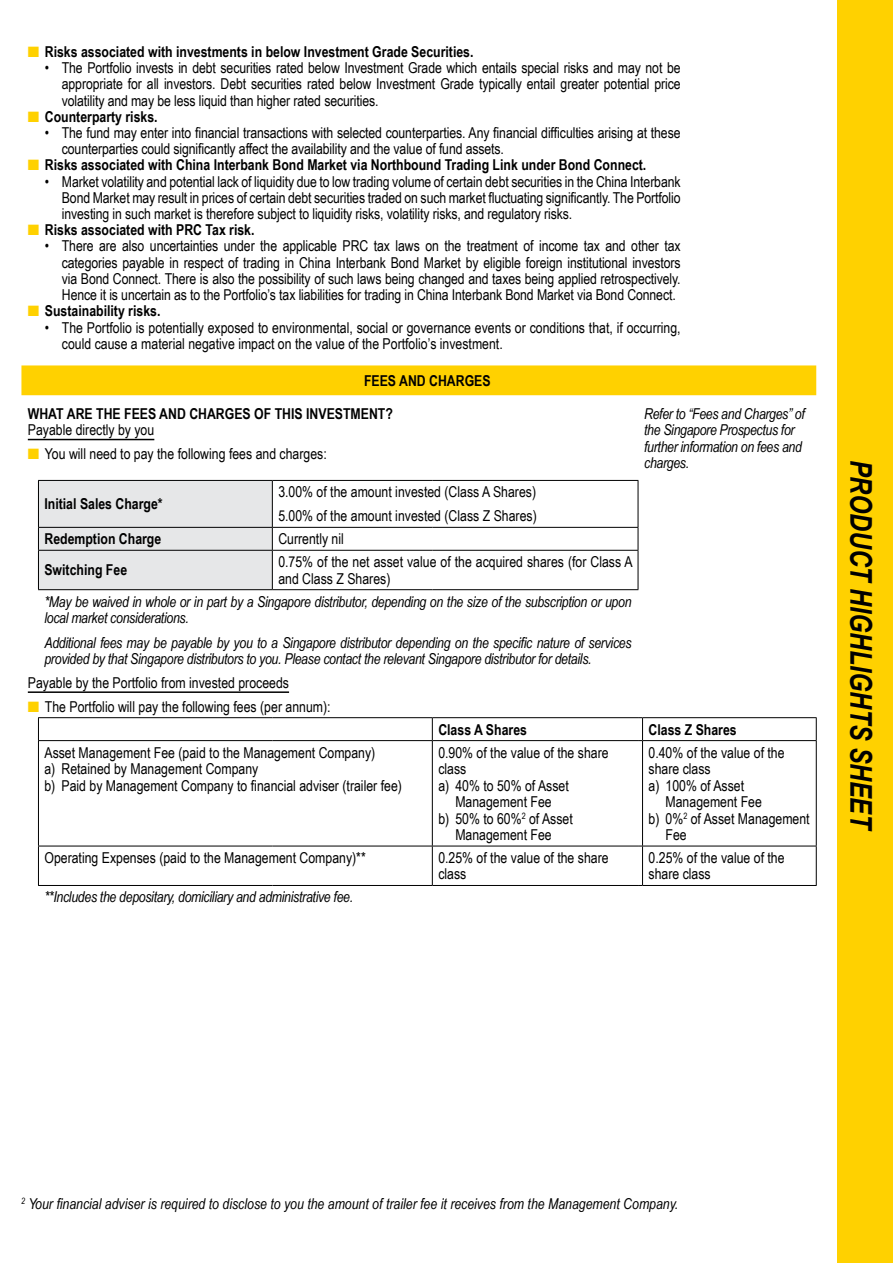
<style>
.page{position:relative;width:893px;height:1263px;background:#fff}
.page>*{position:absolute;margin:0;border:0;box-sizing:border-box;transform-origin:0 0}
.t1{font:italic 700 30px "Arial Narrow";letter-spacing:-.005em;color:#000}
.t2{font:15px/16.2px "Arial Narrow";color:#000}
.t3{font:italic 15px/16.5px "Arial Narrow";letter-spacing:-.02em;color:#000}
.t4{font:700 15px/32.7px "Arial Narrow";color:#000}
.t5{font:italic 15px "Arial Narrow";color:#000}
.s1{color:#ffd100}
</style>
<div class="page">
<div style="left:838px;top:0;width:55px;height:1263px;background:#ffd100"></div>
<div style="left:21px;top:365px;width:795px;height:30px;background:#ffd100"></div>
<hr style="left:272px;top:480px;width:160px;height:1px;background:#000">
<hr style="left:432px;top:480px;width:206px;height:1px;background:#000">
<hr style="left:638px;top:481px;width:1px;height:46px;background:#000">
<hr style="left:272px;top:527px;width:160px;height:1px;background:#000">
<div style="left:38px;top:480px;width:235px;height:109px;background:#e6e7e8"></div>
<hr style="left:432px;top:527px;width:206px;height:1px;background:#000">
<svg style="left:638px;top:528px;width:1px;height:22px"></svg>
<hr style="left:38px;top:550px;width:234px;height:1px;background:#000">
<hr style="left:38px;top:551px;width:1px;height:38px;background:#000">
<hr style="left:272px;top:550px;width:160px;height:1px;background:#000">
<hr style="left:272px;top:551px;width:1px;height:38px;background:#000">
<hr style="left:432px;top:550px;width:206px;height:1px;background:#000">
<hr style="left:638px;top:551px;width:1px;height:38px;background:#000">
<hr style="left:38px;top:589px;width:234px;height:1px;background:#000">
<hr style="left:272px;top:589px;width:160px;height:1px;background:#000">
<hr style="left:432px;top:589px;width:206px;height:1px;background:#000">
<hr style="left:38px;top:717px;width:234px;height:1px;background:#000">
<svg style="left:38px;top:718px;width:1px;height:22px"></svg>
<hr style="left:272px;top:717px;width:160px;height:1px;background:#000">
<hr style="left:38px;top:740px;width:234px;height:1px;background:#000">
<hr style="left:38px;top:741px;width:1px;height:105px;background:#000">
<hr style="left:272px;top:740px;width:160px;height:1px;background:#000">
<hr style="left:432px;top:740px;width:206px;height:1px;background:#000">
<hr style="left:38px;top:846px;width:234px;height:1px;background:#000">
<hr style="left:38px;top:846px;width:1px;height:39px;background:#000">
<hr style="left:272px;top:846px;width:160px;height:1px;background:#000">
<hr style="left:432px;top:846px;width:206px;height:1px;background:#000">
<hr style="left:38px;top:885px;width:234px;height:1px;background:#000">
<hr style="left:272px;top:885px;width:160px;height:1px;background:#000">
<svg style="left:432px;top:718px;width:1px;height:22px"></svg>
<hr style="left:432px;top:741px;width:1px;height:105px;background:#000">
<hr style="left:432px;top:846px;width:1px;height:39px;background:#000">
<hr style="left:432px;top:717px;width:206px;height:1px;background:#000">
<hr style="left:432px;top:885px;width:206px;height:1px;background:#000">
<hr style="left:642px;top:717px;width:175px;height:1px;background:#000">
<svg style="left:638px;top:717px;width:5px;height:24px"></svg>
<svg style="left:816px;top:718px;width:1px;height:22px"></svg>
<hr style="left:642px;top:846px;width:1px;height:39px;background:#000">
<hr style="left:816px;top:846px;width:1px;height:39px;background:#000">
<hr style="left:642px;top:885px;width:175px;height:1px;background:#000">
<hr style="left:642px;top:740px;width:175px;height:1px;background:#000">
<hr style="left:642px;top:741px;width:1px;height:105px;background:#000">
<hr style="left:816px;top:741px;width:1px;height:105px;background:#000">
<hr style="left:642px;top:846px;width:175px;height:1px;background:#000">
<hr style="left:28px;top:439px;width:126px;height:1px;background:#000">
<hr style="left:28px;top:691px;width:261px;height:2px;background:#000">
<p class="t4" style="left:28px;top:35px;width:447px"><span class="s1">■</span> Risks associated with investments in below Investment Grade Securities.</p>
<p class="t2" style="left:62px;top:59px;width:620px;text-align:justify;text-indent:-17px">• The Portfolio invests in debt securities rated below Investment Grade which entails special risks and may not be appropriate for all investors. Debt securities rated below Investment Grade typically entail greater potential price volatility and may be less liquid than higher rated securities.</p>
<p class="t4" style="left:28px;top:99px;width:131px"><span class="s1">■</span> Counterparty risks.</p>
<p class="t2" style="left:62px;top:124px;width:620px;text-indent:-17px">• The fund may enter into financial transactions with selected counterparties. Any financial difficulties arising at these counterparties could significantly affect the availability and the value of fund assets.</p>
<p class="t4" style="left:28px;top:148px;width:620px"><span class="s1">■</span> Risks associated with China Interbank Bond Market via Northbound Trading Link under Bond Connect.</p>
<p class="t2" style="left:62px;top:173px;width:620px;text-align:justify;text-indent:-17px">• Market volatility and potential lack of liquidity due to low trading volume of certain debt securities in the China Interbank Bond Market may result in prices of certain debt securities traded on such market fluctuating significantly. The Portfolio investing in such market is therefore subject to liquidity risks, volatility risks, and regulatory risks.</p>
<p class="t4" style="left:28px;top:213px;width:228px"><span class="s1">■</span> Risks associated with PRC Tax risk.</p>
<p class="t2" style="left:62px;top:237px;width:620px;text-align:justify;text-indent:-17px">• There are also uncertainties under the applicable PRC tax laws on the treatment of income tax and other tax categories payable in respect of trading in China Interbank Bond Market by eligible foreign institutional investors via Bond Connect. There is also the possibility of such laws being changed and taxes being applied retrospectively.<br>Hence it is uncertain as to the Portfolio’s tax liabilities for trading in China Interbank Bond Market via Bond Connect.</p>
<p class="t4" style="left:28px;top:294px;width:134px"><span class="s1">■</span> Sustainability risks.</p>
<p class="t2" style="left:62px;top:319px;width:620px;text-indent:-17px">• The Portfolio is potentially exposed to environmental, social or governance events or conditions that, if occurring, could cause a material negative impact on the value of the Portfolio’s investment.</p>
<p class="t4" style="left:28px;top:363px;width:464px;text-indent:336px">FEES AND CHARGES<br>WHAT ARE THE FEES AND CHARGES OF THIS INVESTMENT?</p>
<p class="t2" style="left:28px;top:421px;width:128px">Payable directly by you</p>
<p class="t2" style="left:28px;top:445px;width:300px"><span class="s1">■</span> You will need to pay the following fees and charges:</p>
<p class="t3" style="left:644px;top:405px;width:162px">Refer to “Fees and Charges” of the Singapore Prospectus for further information on fees and charges.</p>
<p class="t4" style="left:44px;top:487px;width:120px">Initial Sales Charge*</p>
<p class="t2" style="left:278px;top:479px;width:260px;line-height:24px">3.00% of the amount invested (Class A Shares)<br>5.00% of the amount invested (Class Z Shares)</p>
<p class="t4" style="left:44px;top:522px;width:118px">Redemption Charge</p>
<p class="t2" style="left:278px;top:530px;width:67px">Currently nil</p>
<p class="t4" style="left:44px;top:553px;width:84px">Switching Fee</p>
<p class="t2" style="left:278px;top:553px;width:356px">0.75% of the net asset value of the acquired shares (for Class A and Class Z Shares)</p>
<p class="t3" style="left:44px;top:593px;width:589px">*May be waived in whole or in part by a Singapore distributor, depending on the size of the subscription or upon local market considerations.</p>
<p class="t3" style="left:44px;top:634px;width:589px">Additional fees may be payable by you to a Singapore distributor depending on the specific nature of services provided by that Singapore distributors to you. Please contact the relevant Singapore distributor for details.</p>
<p class="t2" style="left:28px;top:674px;width:263px">Payable by the Portfolio from invested proceeds</p>
<p class="t2" style="left:28px;top:698px;width:304px"><span class="s1">■</span> The Portfolio will pay the following fees (per annum):</p>
<p class="t4" style="left:438px;top:712px;width:90px">Class A Shares</p>
<p class="t4" style="left:649px;top:712px;width:90px">Class Z Shares</p>
<p class="t2" style="left:44px;top:743px;width:359px">Asset Management Fee (paid to the Management Company)<br>a) Retained by Management Company<br>b) Paid by Management Company to financial adviser (trailer fee)</p>
<p class="t2" style="left:438px;top:743px;width:172px">0.90% of the value of the share</p>
<p class="t2" style="left:648px;top:743px;width:138px">0.40% of the value of the</p>
<p class="t2" style="left:648px;top:760px;width:64px">share class</p>
<p class="t2" style="left:648px;top:776px;width:97px">a) 100% of Asset</p>
<p class="t2" style="left:666px;top:793px;width:98px">Management Fee</p>
<p class="t2" style="left:648px;top:809px;width:163px">b) 0%<sup>2</sup> of Asset Management</p>
<p class="t2" style="left:665px;top:826px;width:23px">Fee</p>
<p class="t2" style="left:438px;top:760px;width:30px">class</p>
<p class="t2" style="left:438px;top:776px;width:132px">a) 40% to 50% of Asset</p>
<p class="t2" style="left:455px;top:793px;width:98px">Management Fee</p>
<p class="t2" style="left:438px;top:809px;width:136px">b) 50% to 60%<sup>2</sup> of Asset</p>
<p class="t2" style="left:455px;top:826px;width:98px">Management Fee</p>
<p class="t2" style="left:44px;top:849px;width:323px">Operating Expenses (paid to the Management Company)**</p>
<p class="t2" style="left:438px;top:849px;width:172px">0.25% of the value of the share class</p>
<p class="t2" style="left:649px;top:849px;width:138px">0.25% of the value of the share class</p>
<p class="t3" style="left:44px;top:888px;width:310px">**Includes the depositary, domiciliary and administrative fee.</p>
<h1 class="t1" style="left:884px;top:460px;width:373px;rotate:90deg">PRODUCT HIGHLIGHTS SHEET</h1>
<p class="t5" style="left:21px;top:1193px;width:658px"><sup>2</sup> Your financial adviser is required to disclose to you the amount of trailer fee it receives from the Management Company.</p>
</div>
